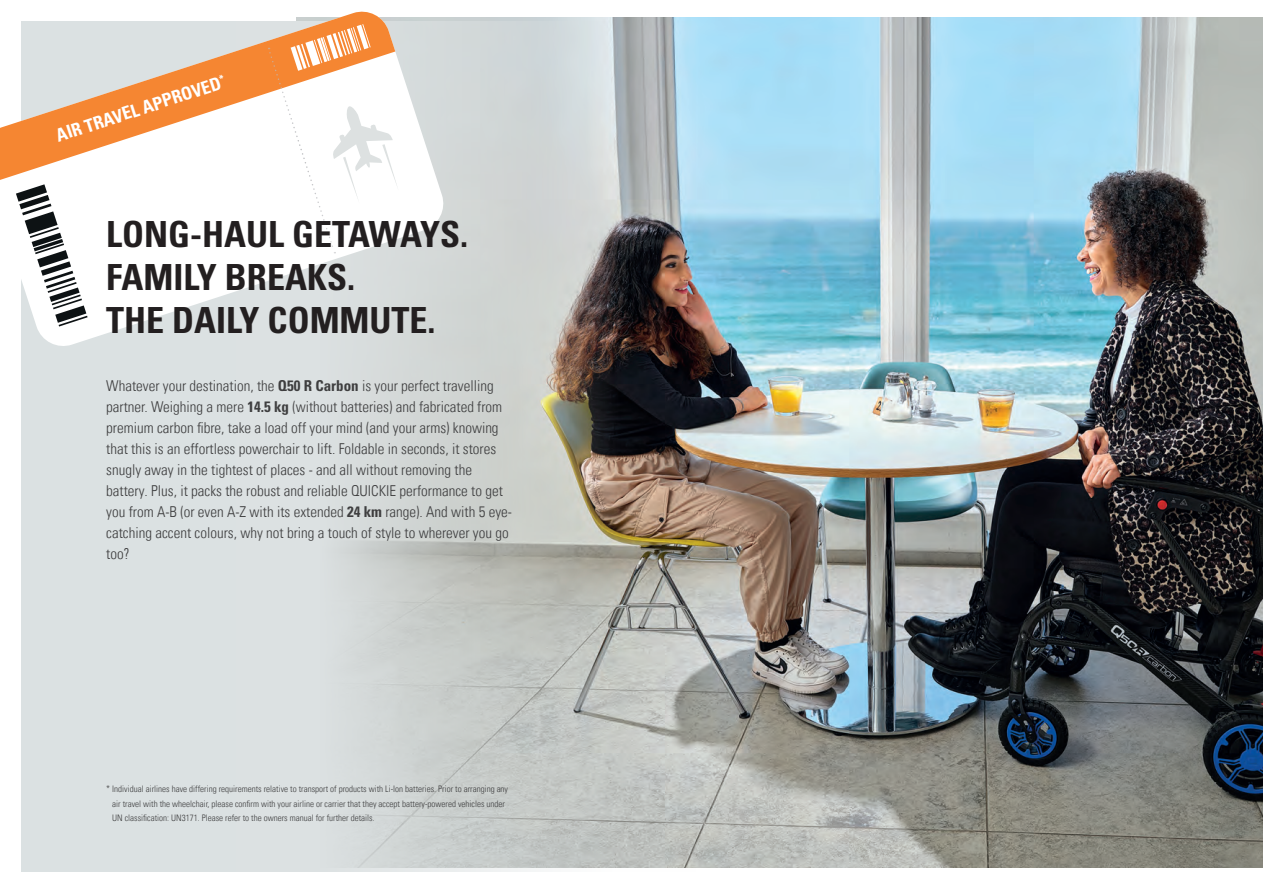
<style>
.page{position:relative;width:1263px;height:893px;background:#fff}
.page>*{position:absolute;margin:0;border:0;box-sizing:border-box;transform-origin:0 0}
.t1{font:700 condensed 36px/43.2px "Univers LT Std";color:#231f20}
.t2{font:700 condensed 18px "Univers LT Std";color:#fff}
.t3{font:15px/21px "Univers Com 47 Light Cond";color:#3e3e3f}
.t4{font:9px/14.7px "Univers Com 47 Light Cond";color:#3e3e3f}
.s1{font-family:"Univers LT Std";font-weight:700;font-stretch:condensed}
</style>
<div class="page">
<img style="left:447px;top:17px;width:816px;height:850px">
<svg style="left:236px;top:21px;width:460px;height:851px;background:#bdbfbd"></svg>
<div style="left:21px;top:21px;width:215px;height:851px;background:#dbe1e2"></div>
<svg style="left:21px;top:17px;width:426px;height:332px"></svg>
<svg style="left:0;top:11px;width:395px;height:172px"></svg>
<svg style="left:16px;top:184px;width:72px;height:143px;background:#c3c4c5"></svg>
<svg style="left:268px;top:24px;width:131px;height:229px"></svg>
<p class="t2" style="left:53px;top:125px;width:179px;rotate:-18deg">AIR TRAVEL APPROVED<sup>*</sup></p>
<h1 class="t1" style="left:106px;top:212px;width:363px">LONG-HAUL GETAWAYS.<br>FAMILY BREAKS.<br>THE DAILY COMMUTE.</h1>
<p class="t3" style="left:106px;top:376px;width:407px">Whatever your destination, the <span class="s1">Q50 R Carbon</span> is your perfect travelling partner. Weighing a mere <span class="s1">14.5 kg</span> (without batteries) and fabricated from premium carbon fibre, take a load off your mind (and your arms) knowing that this is an effortless powerchair to lift. Foldable in seconds, it stores snugly away in the tightest of places - and all without removing the battery. Plus, it packs the robust and reliable QUICKIE performance to get you from A-B (or even A-Z with its extended <span class="s1">24 km</span> range). And with 5 eye&shy;catching accent colours, why not bring a touch of style to wherever you go too?</p>
<p class="t4" style="left:112px;top:781px;width:397px;text-indent:-6px">* Individual airlines have differing requirements relative to transport of products with Li-Ion batteries. Prior to arranging any air travel with the wheelchair, please confirm with your airline or carrier that they accept battery-powered vehicles under<br>UN classification: UN3171. Please refer to the owners manual for further details.</p>
</div>
